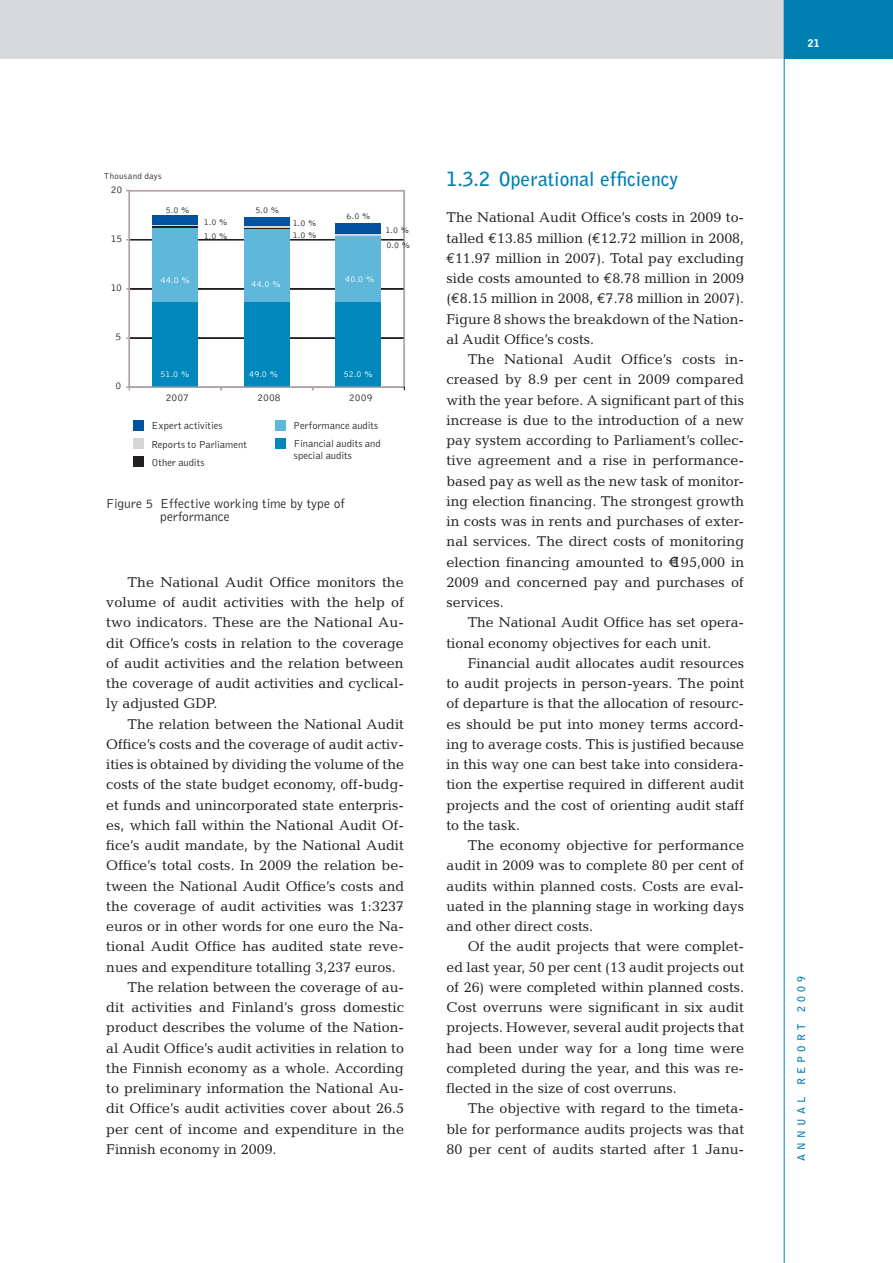
<style>
.page{position:relative;width:893px;height:1263px;background:#fff}
.page>*{position:absolute;margin:0;border:0;box-sizing:border-box;transform-origin:0 0}
.t1{font:700 19.5px "Bell Gothic";color:#007fb2}
.t2{font:14.25px/20.2px "Candida";color:#231f20;text-align:justify}
.t3{font:300 13.5px/13.5px "Bell Gothic";color:#231f20}
.t4{font:300 10.5px/18.9px "Bell Gothic";color:#231f20}
.t5{font:700 10.5px "Bell Gothic";letter-spacing:.4em;color:#007fb2}
.t6{font:900 10.5px "Bell Gothic";color:#fff}
.t7{font:300 9px/14px "Bell Gothic";letter-spacing:.03em;color:#231f20}
.t8{font:300 9px "Bell Gothic";color:#fff}
.s1{font-family:"Euro Mono"}
</style>
<div class="page">
<div style="left:0;top:0;width:874px;height:59px;background:#d8d9db"></div>
<div style="left:784px;top:0;width:109px;height:59px;background:#007fb2"></div>
<hr style="left:784px;top:0;width:1px;height:1263px;background:#007fb2">
<div style="left:129px;top:338px;width:276px;height:1px;border:1px solid #231f20"></div>
<div style="left:129px;top:289px;width:276px;height:1px;border:1px solid #231f20"></div>
<div style="left:152px;top:302px;width:46px;height:85px;background:#0088bc"></div>
<div style="left:244px;top:301px;width:46px;height:86px;background:#0088bc"></div>
<div style="left:335px;top:301px;width:46px;height:86px;background:#0088bc"></div>
<div style="left:152px;top:227px;width:46px;height:75px;background:#5fb7da"></div>
<div style="left:244px;top:229px;width:46px;height:72px;background:#5fb7da"></div>
<div style="left:335px;top:236px;width:46px;height:65px;background:#5fb7da"></div>
<hr style="left:152px;top:226px;width:46px;height:1px;background:#231f20">
<hr style="left:244px;top:227px;width:46px;height:2px;background:#231f20">
<hr style="left:335px;top:236px;width:46px;height:1px;background:#231f20">
<hr style="left:152px;top:224px;width:46px;height:2px;background:#d4d5d7">
<hr style="left:244px;top:225px;width:46px;height:2px;background:#d4d5d7">
<hr style="left:335px;top:233px;width:46px;height:3px;background:#d4d5d7">
<div style="left:152px;top:215px;width:46px;height:9px;background:#0153a0"></div>
<div style="left:244px;top:217px;width:46px;height:8px;background:#0153a0"></div>
<div style="left:335px;top:223px;width:46px;height:10px;background:#0153a0"></div>
<div style="left:129px;top:190px;width:276px;height:198px;border:2px solid #b3a3ac"></div>
<div style="left:133px;top:420px;width:11px;height:11px;background:#0153a0"></div>
<div style="left:133px;top:438px;width:11px;height:11px;background:#d4d5d7"></div>
<div style="left:133px;top:456px;width:11px;height:11px;background:#231f20"></div>
<div style="left:275px;top:420px;width:11px;height:11px;background:#5fb7da"></div>
<div style="left:275px;top:439px;width:11px;height:10px;background:#0088bc"></div>
<p class="t7" style="left:104px;top:170px;width:59px">Thousand days</p>
<p class="t4" style="left:111px;top:180px;width:13px">20</p>
<p class="t4" style="left:111px;top:229px;width:13px">15</p>
<p class="t4" style="left:111px;top:278px;width:13px">10</p>
<p class="t4" style="left:116px;top:328px;width:7px">5</p>
<p class="t4" style="left:116px;top:377px;width:7px">0</p>
<p class="t7" style="left:166px;top:203px;width:26px">5.0 %</p>
<p class="t7" style="left:204px;top:215px;width:26px">1.0 %<br>1.0 %</p>
<p class="t8" style="left:161px;top:275px;width:31px">44.0 %</p>
<p class="t7" style="left:255px;top:203px;width:26px">5.0 %</p>
<p class="t7" style="left:293px;top:216px;width:26px">1.0 %</p>
<p class="t7" style="left:293px;top:228px;width:26px">1.0 %</p>
<p class="t8" style="left:251px;top:279px;width:31px">44.0 %</p>
<p class="t7" style="left:347px;top:209px;width:26px">6.0 %</p>
<p class="t8" style="left:345px;top:274px;width:31px">40.0 %</p>
<p class="t7" style="left:385px;top:223px;width:26px">1.0 %</p>
<p class="t7" style="left:386px;top:238px;width:26px">0.0 %</p>
<p class="t8" style="left:161px;top:369px;width:31px">51.0 %</p>
<p class="t8" style="left:249px;top:369px;width:31px">49.0 %</p>
<p class="t8" style="left:344px;top:369px;width:31px">52.0 %</p>
<p class="t4" style="left:166px;top:389px;width:25px">2007</p>
<p class="t4" style="left:258px;top:389px;width:25px">2008</p>
<p class="t4" style="left:349px;top:389px;width:25px">2009</p>
<p class="t4" style="left:151px;top:417px;width:97px">Expert activities<br>Reports to Parliament</p>
<p class="t4" style="left:152px;top:453px;width:54px">Other audits</p>
<p class="t4" style="left:293px;top:417px;width:89px;line-height:17.7px">Performance audits<br>Financial audits and</p>
<p class="t4" style="left:294px;top:446px;width:60px">special audits</p>
<p class="t3" style="left:160px;top:497px;width:186px;text-indent:-54px">Figure 5 Effective working time by type of performance</p>
<p class="t2" style="left:106px;top:572px;width:299px;text-indent:21px">The National Audit Office monitors the volume of audit activities with the help of two indicators. These are the National Au&shy;dit Office’s costs in relation to the coverage of audit activities and the relation between the coverage of audit activities and cyclical&shy;ly adjusted GDP.</p>
<p class="t2" style="left:128px;top:714px;width:278px">The relation between the National Audit</p>
<p class="t2" style="left:106px;top:734px;width:299px">Office’s costs and the coverage of audit activ-</p>
<p class="t2" style="left:106px;top:754px;width:299px">ities is obtained by dividing the volume of the</p>
<p class="t2" style="left:106px;top:774px;width:299px">costs of the state budget economy, off-budg-</p>
<p class="t2" style="left:106px;top:795px;width:299px">et funds and unincorporated state enterpris-</p>
<p class="t2" style="left:106px;top:815px;width:299px">es, which fall within the National Audit Of-</p>
<p class="t2" style="left:106px;top:835px;width:299px">fice’s audit mandate, by the National Audit</p>
<p class="t2" style="left:106px;top:855px;width:299px">Office’s total costs. In 2009 the relation be-</p>
<p class="t2" style="left:106px;top:876px;width:299px">tween the National Audit Office’s costs and</p>
<p class="t2" style="left:106px;top:896px;width:299px">the coverage of audit activities was 1:3237</p>
<p class="t2" style="left:106px;top:916px;width:299px">euros or in other words for one euro the Na-</p>
<p class="t2" style="left:106px;top:936px;width:299px">tional Audit Office has audited state reve-</p>
<p class="t2" style="left:106px;top:957px;width:291px">nues and expenditure totalling 3,237 euros.</p>
<p class="t2" style="left:128px;top:977px;width:278px">The relation between the coverage of au-</p>
<p class="t2" style="left:106px;top:997px;width:299px">dit activities and Finland’s gross domestic</p>
<p class="t2" style="left:106px;top:1017px;width:299px">product describes the volume of the Nation-</p>
<p class="t2" style="left:106px;top:1038px;width:299px">al Audit Office’s audit activities in relation to</p>
<p class="t2" style="left:106px;top:1058px;width:299px">the Finnish economy as a whole. According</p>
<p class="t2" style="left:106px;top:1078px;width:299px">to preliminary information the National Au-</p>
<p class="t2" style="left:106px;top:1098px;width:299px">dit Office’s audit activities cover about 26.5</p>
<p class="t2" style="left:106px;top:1119px;width:299px">per cent of income and expenditure in the</p>
<p class="t2" style="left:106px;top:1139px;width:172px">Finnish economy in 2009.</p>
<h1 class="t1" style="left:446px;top:167px;width:233px">1.3.2 Operational efficiency</h1>
<p class="t2" style="left:446px;top:207px;width:299px">The National Audit Office’s costs in 2009 to&shy;talled <span class="s1">€</span>13.85 million (<span class="s1">€</span>12.72 million in 2008, <span class="s1">€</span>11.97 million in 2007). Total pay excluding side costs amounted to <span class="s1">€</span>8.78 million in 2009 (<span class="s1">€</span>8.15 million in 2008, <span class="s1">€</span>7.78 million in 2007).<br>Figure 8 shows the breakdown of the Nation&shy;al Audit Office’s costs.</p>
<p class="t2" style="left:446px;top:349px;width:299px;text-indent:21px">The National Audit Office’s costs in&shy;creased by 8.9 per cent in 2009 compared with the year before. A significant part of this increase is due to the introduction of a new pay system according to Parliament’s collec&shy;tive agreement and a rise in performance&shy;based pay as well as the new task of monitor&shy;ing election financing. The strongest growth in costs was in rents and purchases of exter&shy;nal services. The direct costs of monitoring election financing amounted to €195,000 in 2009 and concerned pay and purchases of services.</p>
<p class="t2" style="left:446px;top:612px;width:299px;text-indent:21px">The National Audit Office has set opera&shy;tional economy objectives for each unit.</p>
<p class="t2" style="left:446px;top:653px;width:299px;text-indent:21px">Financial audit allocates audit resources to audit projects in person-years. The point of departure is that the allocation of resourc&shy;es should be put into money terms accord&shy;ing to average costs. This is justified because in this way one can best take into considera&shy;tion the expertise required in different audit projects and the cost of orienting audit staff to the task.</p>
<p class="t2" style="left:446px;top:835px;width:299px;text-indent:21px">The economy objective for performance audit in 2009 was to complete 80 per cent of audits within planned costs. Costs are eval&shy;uated in the planning stage in working days and other direct costs.</p>
<p class="t2" style="left:446px;top:936px;width:299px;text-indent:21px">Of the audit projects that were complet&shy;ed last year, 50 per cent (13 audit projects out of 26) were completed within planned costs.<br>Cost overruns were significant in six audit projects. However, several audit projects that had been under way for a long time were completed during the year, and this was re&shy;flected in the size of cost overruns.</p>
<p class="t2" style="left:446px;top:1098px;width:299px;text-indent:21px">The objective with regard to the timeta&shy;ble for performance audits projects was that 80 per cent of audits started after 1 Janu-</p>
<p class="t6" style="left:808px;top:37px;width:13px">21</p>
<p class="t5" style="left:795px;top:1161px;width:186px;rotate:-90deg">ANNUAL REPORT 2009</p>
</div>
